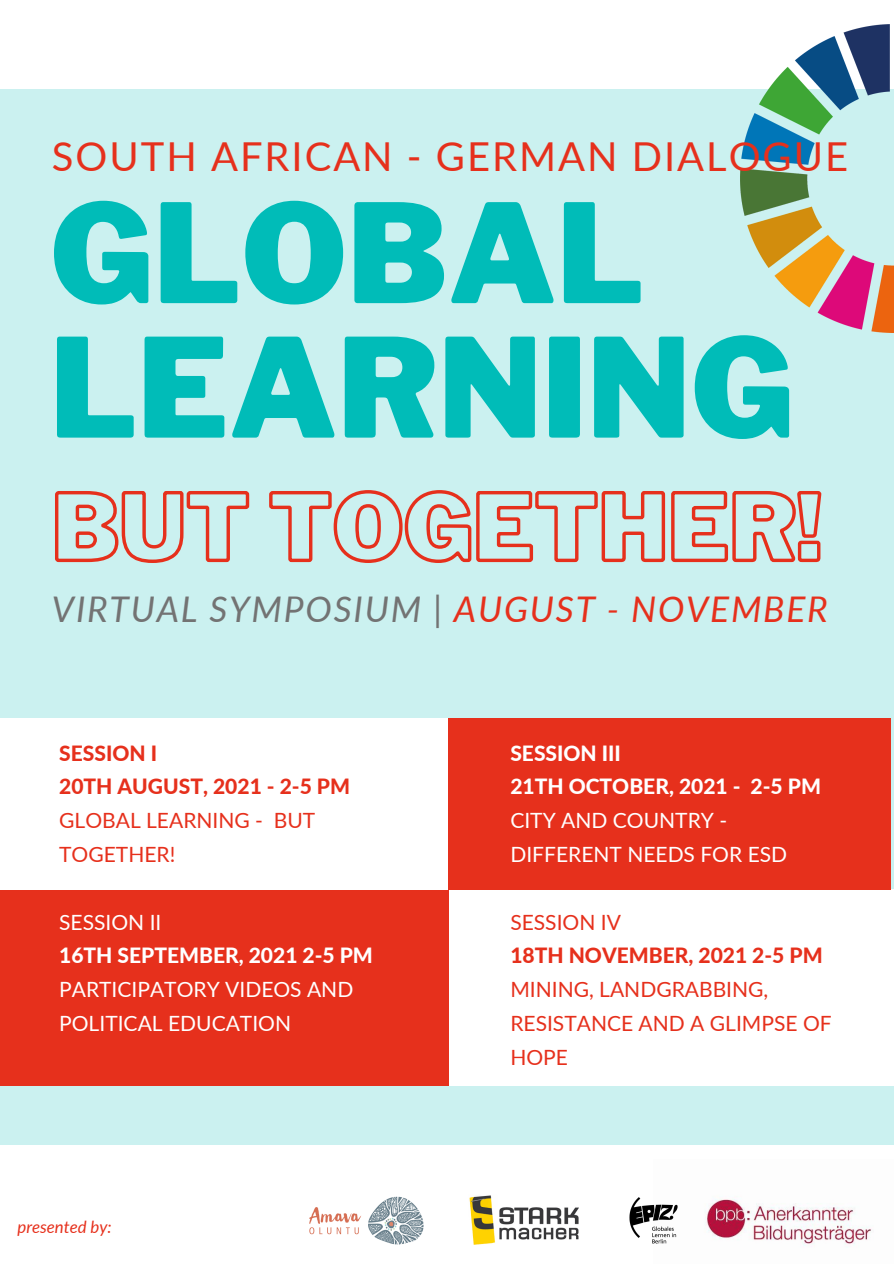
<style>
.page{position:relative;width:894px;height:1264px;background:#fff}
.page>*{position:absolute;margin:0;border:0;box-sizing:border-box;transform-origin:0 0}
.t1{font:900 136.05px/134.4px "Libre Franklin";color:#00bcb8}
.t2{font:39.9px "Lato";letter-spacing:.05em;color:#e6301c}
.t3{font:italic 35.4px "Lato";letter-spacing:.05em;color:#737373}
.t4{font:21px/33.8px "Lato";color:#fff}
.t5{font:21px/33.8px "Lato";color:#e6301c}
.t6{font:800 21px "Lato";color:#fff}
.t7{font:800 21px "Lato";color:#e6301c}
.t8{font:italic 16.8px "Lato";color:#e6301c}
.s1{color:#e6301c}
</style>
<div class="page">
<div style="left:0;top:89px;width:893px;height:1056px;background:#cbf1f0"></div>
<div style="left:0;top:889px;width:457px;height:196px;background:#e6301c"></div>
<div style="left:0;top:718px;width:458px;height:171px;background:#fff"></div>
<div style="left:448px;top:889px;width:445px;height:196px;background:#fff"></div>
<div style="left:448px;top:718px;width:442px;height:171px;background:#e6301c"></div>
<img style="left:705px;top:1199px;width:167px;height:49px">
<img style="left:629px;top:1197px;width:49px;height:47px">
<img style="left:740px;top:25px;width:153px;height:307px">
<img style="left:309px;top:1196px;width:115px;height:49px">
<img style="left:469px;top:1195px;width:109px;height:50px">
<svg style="left:55px;top:490px;width:767px;height:73px"></svg>
<p class="t2" style="left:52px;top:131px;width:797px">SOUTH AFRICAN - GERMAN DIALOGUE</p>
<p class="t1" style="left:50px;top:187px;width:745px">GLOBAL<br>LEARNING</p>
<p class="t3" style="left:52px;top:586px;width:777px">VIRTUAL SYMPOSIUM | <span class="s1">AUGUST - NOVEMBER</span></p>
<p class="t7" style="left:59px;top:740px;width:99px">SESSION I</p>
<p class="t7" style="left:59px;top:773px;width:292px">20TH AUGUST, 2021 - 2-5 PM</p>
<p class="t5" style="left:59px;top:803px;width:257px">GLOBAL LEARNING - BUT<br>TOGETHER!</p>
<p class="t4" style="left:59px;top:904px;width:104px">SESSION II</p>
<p class="t6" style="left:59px;top:942px;width:315px">16TH SEPTEMBER, 2021 2-5 PM</p>
<p class="t4" style="left:59px;top:972px;width:295px">PARTICIPATORY VIDEOS AND<br>POLITICAL EDUCATION</p>
<p class="t8" style="left:18px;top:1216px;width:96px">presented by:</p>
<p class="t6" style="left:510px;top:740px;width:112px">SESSION III</p>
<p class="t6" style="left:510px;top:773px;width:312px">21TH OCTOBER, 2021 - 2-5 PM</p>
<p class="t4" style="left:510px;top:803px;width:278px">CITY AND COUNTRY -<br>DIFFERENT NEEDS FOR ESD</p>
<p class="t5" style="left:510px;top:904px;width:112px">SESSION IV</p>
<p class="t7" style="left:510px;top:942px;width:314px">18TH NOVEMBER, 2021 2-5 PM</p>
<p class="t5" style="left:510px;top:972px;width:323px">MINING, LANDGRABBING,<br>RESISTANCE AND A GLIMPSE OF<br>HOPE</p>
</div>
